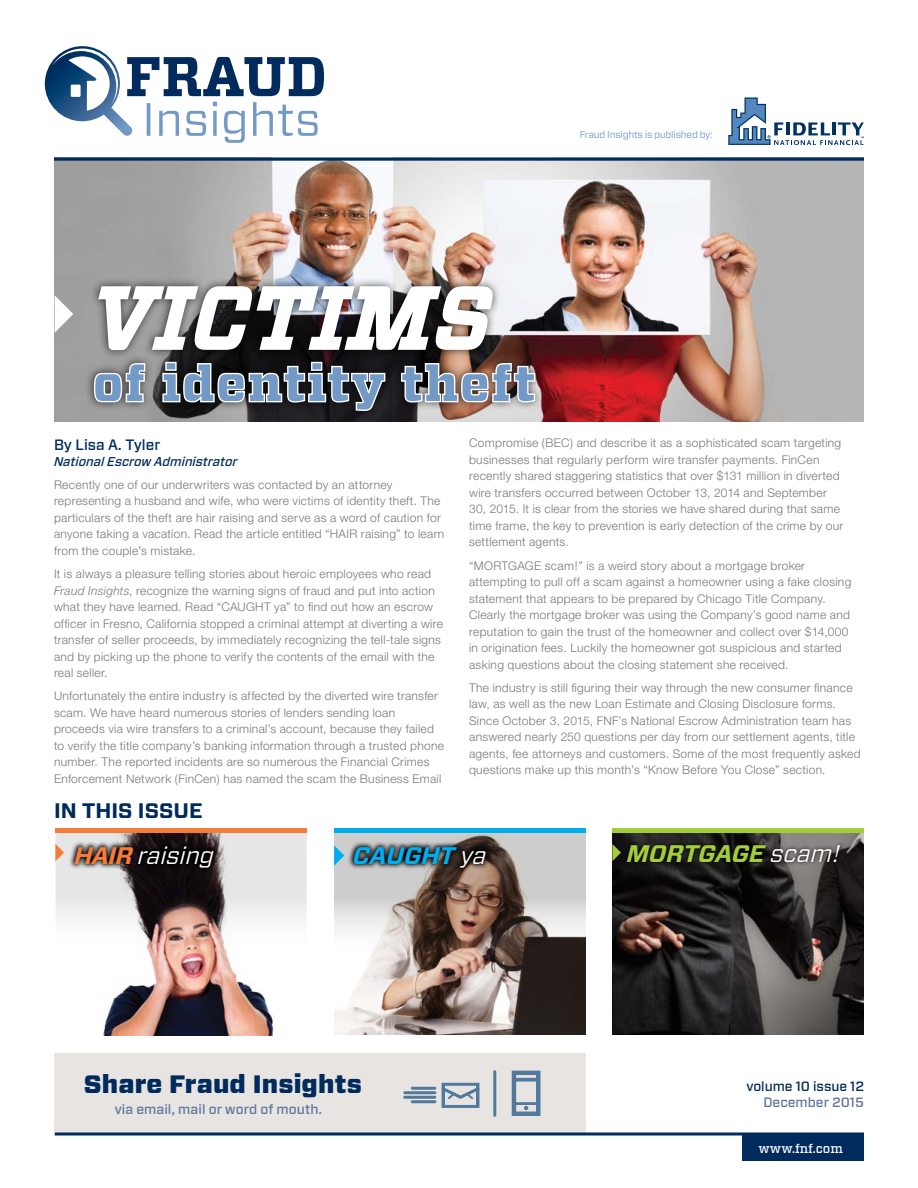
<style>
.page{position:relative;width:918px;height:1188px;background:#fff}
.page>*{position:absolute;margin:0;border:0;box-sizing:border-box;transform-origin:0 0}
.t1{font:italic 500 83.55px "Vitesse";letter-spacing:.03em;color:#fff}
.t2{font:900 50.1px "Vitesse";letter-spacing:.03em;color:#7399c6}
.t3{font:900 25.2px "Vitesse Sans";letter-spacing:.005em;color:#002b5c}
.t4{font:italic 700 24px "Vitesse Sans";color:#a4ce39}
.t5{font:italic 24px "Vitesse Sans";color:#fff}
.t6{font:italic 700 24px "Vitesse Sans";color:#00aeef}
.t7{font:700 21px "Vitesse Sans";letter-spacing:.005em;color:#002b5c}
.t8{font:500 15px "Vitesse Sans";color:#002b5c}
.t9{font:500 13.5px "Vitesse Sans";letter-spacing:.005em;color:#5f779c}
.t10{font:500 13.5px "Vitesse Sans";color:#002b5c}
.t11{font:italic 500 12.75px "Vitesse Sans";color:#002b5c}
.t12{font:500 12.75px "Vitesse";letter-spacing:.005em;color:#fff}
.t13{font:300 12px/16.5px "Helvetica Neue";letter-spacing:.025em;color:#77787b}
.t14{font:9.75px "Vitesse Sans";letter-spacing:-.02em;color:#7399c6}
.s1{font-style:italic}
.s2{font-weight:700;color:#f47b38}
.s3{font-weight:400;color:#fff}
</style>
<div class="page">
<img style="left:612px;top:960px;width:252px;height:75px">
<svg style="left:612px;top:832px;width:252px;height:126px;background:#312c29"></svg>
<img style="left:54px;top:161px;width:810px;height:260px">
<div style="left:54px;top:1053px;width:531px;height:80px;background:#e8e4e1"></div>
<div style="left:742px;top:1134px;width:122px;height:27px;background:#002b5c"></div>
<svg style="left:55px;top:1132px;width:809px;height:4px;background:#38597e"></svg>
<svg style="left:45px;top:46px;width:279px;height:97px"></svg>
<svg style="left:442px;top:1083px;width:38px;height:25px"></svg>
<hr style="left:411px;top:1087px;width:25px;height:3px;background:#51799e;border-radius:2px">
<hr style="left:403px;top:1091px;width:33px;height:3px;background:#51799e;border-radius:2px">
<hr style="left:403px;top:1096px;width:33px;height:3px;background:#51799e;border-radius:2px">
<hr style="left:493px;top:1070px;width:3px;height:47px;background:#51799e;border-radius:2px">
<hr style="left:411px;top:1100px;width:25px;height:3px;background:#51799e;border-radius:2px">
<svg style="left:512px;top:1071px;width:28px;height:45px"></svg>
<svg style="left:54px;top:157px;width:810px;height:4px;background:#284a71"></svg>
<img style="left:55px;top:832px;width:219px;height:203px">
<img style="left:334px;top:958px;width:251px;height:77px">
<svg style="left:56px;top:832px;width:251px;height:126px"></svg>
<svg style="left:55px;top:844px;width:9px;height:17px"></svg>
<svg style="left:68px;top:840px;width:152px;height:33px;background:#3c3839"></svg>
<hr style="left:612px;top:828px;width:252px;height:4px;background:#a4ce39">
<svg style="left:612px;top:844px;width:9px;height:17px"></svg>
<svg style="left:623px;top:841px;width:222px;height:25px;background:#2a2827"></svg>
<svg style="left:334px;top:832px;width:252px;height:126px;background:#a49a95"></svg>
<svg style="left:334px;top:845px;width:10px;height:21px"></svg>
<svg style="left:348px;top:841px;width:144px;height:32px;background:#5a5552"></svg>
<svg style="left:728px;top:98px;width:136px;height:47px"></svg>
<hr style="left:55px;top:828px;width:252px;height:4px;background:#f47b38">
<hr style="left:334px;top:828px;width:252px;height:4px;background:#00aeef">
<svg style="left:55px;top:295px;width:18px;height:38px"></svg>
<div style="left:85px;top:277px;width:459px;height:143px;background:#000;opacity:.75"></div>
<svg style="left:95px;top:282px;width:397px;height:72px"></svg>
<svg style="left:93px;top:362px;width:53px;height:41px;background:#7a7a7a"></svg>
<svg style="left:162px;top:361px;width:224px;height:51px;background:#383739"></svg>
<img style="left:400px;top:362px;width:136px;height:41px">
<p class="t14" style="left:580px;top:127px;width:134px">Fraud Insights is published by:</p>
<h1 class="t1" style="left:93px;top:263px;width:400px">VICTIMS</h1>
<h2 class="t2" style="left:93px;top:350px;width:444px">of identity theft</h2>
<p class="t8" style="left:54px;top:435px;width:108px">By Lisa A. Tyler</p>
<p class="t11" style="left:54px;top:453px;width:185px">National Escrow Administrator</p>
<p class="t13" style="left:54px;top:476px;width:392px">Recently one of our underwriters was contacted by an attorney representing a husband and wife, who were victims of identity theft. The particulars of the theft are hair raising and serve as a word of caution for anyone taking a vacation. Read the article entitled “HAIR raising” to learn from the couple’s mistake.</p>
<p class="t13" style="left:54px;top:565px;width:390px">It is always a pleasure telling stories about heroic employees who read <span class="s1">Fraud Insights</span>, recognize the warning signs of fraud and put into action what they have learned. Read “CAUGHT ya” to find out how an escrow officer in Fresno, California stopped a criminal attempt at diverting a wire transfer of seller proceeds, by immediately recognizing the tell-tale signs and by picking up the phone to verify the contents of the email with the real seller.</p>
<p class="t13" style="left:54px;top:688px;width:392px">Unfortunately the entire industry is affected by the diverted wire transfer scam. We have heard numerous stories of lenders sending loan proceeds via wire transfers to a criminal’s account, because they failed to verify the title company’s banking information through a trusted phone number. The reported incidents are so numerous the Financial Crimes Enforcement Network (FinCen) has named the scam the Business Email</p>
<p class="t13" style="left:469px;top:435px;width:376px">Compromise (BEC) and describe it as a sophisticated scam targeting businesses that regularly perform wire transfer payments. FinCen recently shared staggering statistics that over $131 million in diverted wire transfers occurred between October 13, 2014 and September 30, 2015. It is clear from the stories we have shared during that same time frame, the key to prevention is early detection of the crime by our settlement agents.</p>
<p class="t13" style="left:469px;top:557px;width:384px">“MORTGAGE scam!” is a weird story about a mortgage broker attempting to pull off a scam against a homeowner using a fake closing statement that appears to be prepared by Chicago Title Company.<br>Clearly the mortgage broker was using the Company’s good name and reputation to gain the trust of the homeowner and collect over $14,000 in origination fees. Luckily the homeowner got suspicious and started asking questions about the closing statement she received.</p>
<p class="t13" style="left:469px;top:679px;width:393px">The industry is still figuring their way through the new consumer finance law, as well as the new Loan Estimate and Closing Disclosure forms.<br>Since October 3, 2015, FNF’s National Escrow Administration team has answered nearly 250 questions per day from our settlement agents, title agents, fee attorneys and customers. Some of the most frequently asked questions make up this month’s “Know Before You Close” section.</p>
<h3 class="t7" style="left:54px;top:796px;width:150px">IN THIS ISSUE</h3>
<h3 class="t5" style="left:74px;top:839px;width:141px"><span class="s2">HAIR</span> raising</h3>
<h3 class="t6" style="left:353px;top:839px;width:135px">CAUGHT <span class="s3">ya</span></h3>
<h3 class="t4" style="left:627px;top:838px;width:215px">MORTGAGE <span class="s3">scam!</span></h3>
<h3 class="t3" style="left:84px;top:1068px;width:279px">Share Fraud Insights</h3>
<p class="t9" style="left:115px;top:1100px;width:209px">via email, mail or word of mouth.</p>
<p class="t10" style="left:746px;top:1077px;width:119px">volume 10 issue 12</p>
<p class="t9" style="left:763px;top:1093px;width:102px">December 2015</p>
<p class="t12" style="left:759px;top:1140px;width:86px">www.fnf.com</p>
</div>
